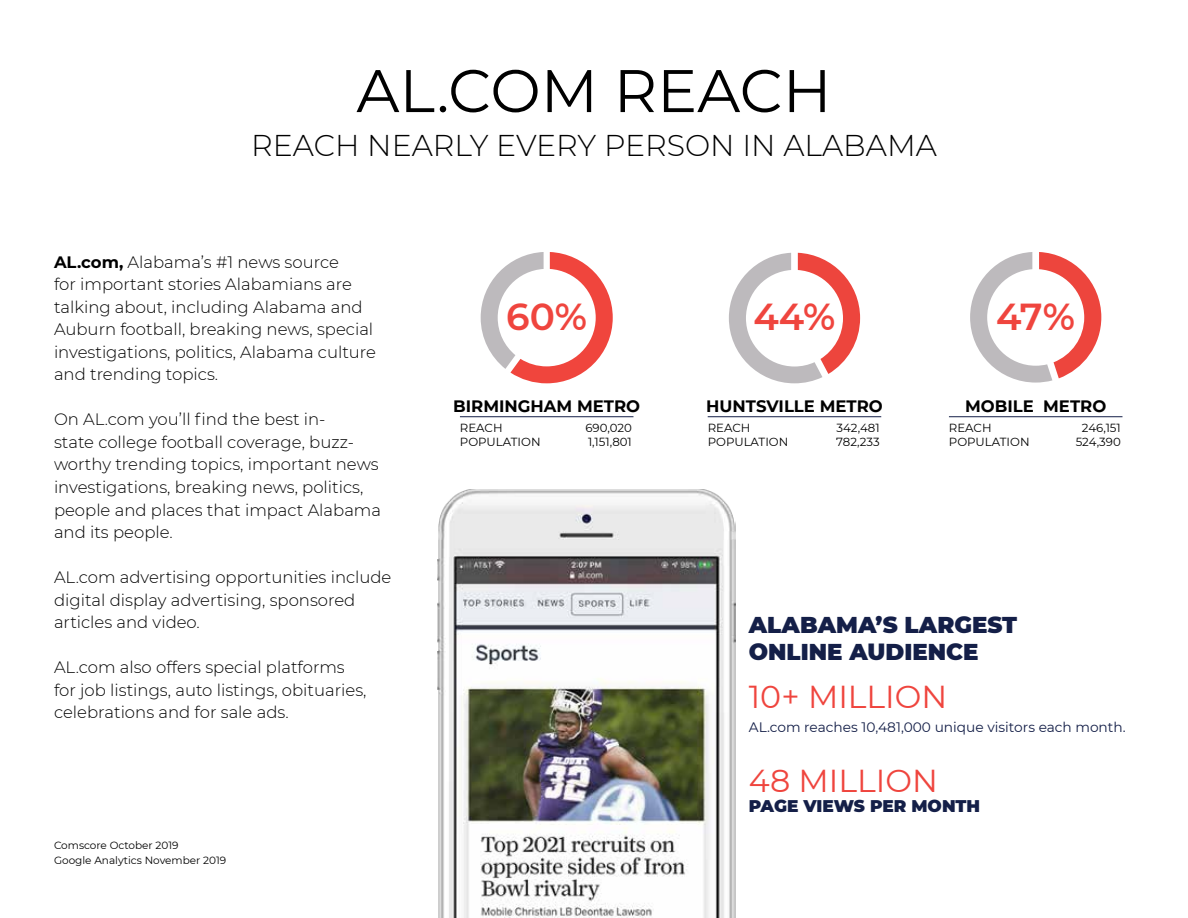
<style>
.page{position:relative;width:1188px;height:918px;background:#fff}
.page>*{position:absolute;margin:0;border:0;box-sizing:border-box;transform-origin:0 0}
.t1{font:60px "Montserrat";color:#000}
.t2{font:600 37.5px "Montserrat";color:#ef453e}
.t3{font:31.65px "Montserrat";color:#ef453e}
.t4{font:300 30px "Montserrat";color:#000}
.t5{font:900 22.95px/27.2px "Montserrat";color:#141f48}
.t6{font:900 16.95px "Montserrat";color:#141f48}
.t7{font:300 16.5px/22.5px "Montserrat";color:#000}
.t8{font:700 16.5px "Montserrat";color:#000}
.t9{font:13.8px "Montserrat";color:#141f48}
.t10{font:11.7px "Montserrat";color:#000}
.t11{font:10.5px/15px "Montserrat";color:#000}
.s1{font-weight:700}
</style>
<div class="page">
<hr style="left:708px;top:416px;width:173px;height:1px;background:#141f48">
<hr style="left:460px;top:416px;width:173px;height:1px;background:#141f48">
<hr style="left:949px;top:416px;width:173px;height:1px;background:#141f48">
<img style="left:438px;top:490px;width:298px;height:428px">
<svg style="left:481px;top:252px;width:132px;height:131px"></svg>
<svg style="left:729px;top:253px;width:131px;height:130px"></svg>
<svg style="left:970px;top:252px;width:131px;height:131px"></svg>
<h1 class="t1" style="left:356px;top:49px;width:477px">AL.COM REACH</h1>
<h3 class="t4" style="left:251px;top:125px;width:687px">REACH NEARLY EVERY PERSON IN ALABAMA</h3>
<p class="t7" style="left:54px;top:250px;width:324px"><span class="s1">AL.com,</span> Alabama’s #1 news source<br>for important stories Alabamians are talking about, including Alabama and Auburn football, breaking news, special investigations, politics, Alabama culture and trending topics.</p>
<p class="t7" style="left:54px;top:408px;width:329px">On AL.com you’ll find the best in-<br>state college football coverage, buzz&shy;worthy trending topics, important news investigations, breaking news, politics, people and places that impact Alabama and its people.</p>
<p class="t7" style="left:54px;top:565px;width:339px">AL.com advertising opportunities include digital display advertising, sponsored articles and video.</p>
<p class="t7" style="left:54px;top:655px;width:314px">AL.com also offers special platforms for job listings, auto listings, obituaries, celebrations and for sale ads.</p>
<p class="t11" style="left:54px;top:837px;width:174px">Comscore October 2019<br>Google Analytics November 2019</p>
<h2 class="t2" style="left:506px;top:290px;width:83px">60%</h2>
<h2 class="t2" style="left:753px;top:290px;width:84px">44%</h2>
<h2 class="t2" style="left:996px;top:290px;width:81px">47%</h2>
<p class="t8" style="left:453px;top:394px;width:188px">BIRMINGHAM METRO</p>
<p class="t10" style="left:460px;top:420px;width:44px">REACH</p>
<p class="t10" style="left:585px;top:420px;width:48px">690,020</p>
<p class="t10" style="left:460px;top:434px;width:82px">POPULATION</p>
<p class="t10" style="left:588px;top:434px;width:45px">1,151,801</p>
<p class="t8" style="left:706px;top:394px;width:178px">HUNTSVILLE METRO</p>
<p class="t10" style="left:708px;top:420px;width:44px">REACH</p>
<p class="t10" style="left:837px;top:420px;width:45px">342,481</p>
<p class="t10" style="left:708px;top:434px;width:82px">POPULATION</p>
<p class="t10" style="left:836px;top:434px;width:45px">782,233</p>
<p class="t8" style="left:965px;top:394px;width:143px">MOBILE METRO</p>
<p class="t10" style="left:949px;top:420px;width:44px">REACH</p>
<p class="t10" style="left:1082px;top:420px;width:40px">246,151</p>
<p class="t10" style="left:949px;top:434px;width:82px">POPULATION</p>
<p class="t10" style="left:1076px;top:434px;width:47px">524,390</p>
<h3 class="t5" style="left:749px;top:610px;width:270px">ALABAMA’S LARGEST<br>ONLINE AUDIENCE</h3>
<h3 class="t3" style="left:749px;top:675px;width:200px">10+ MILLION</h3>
<p class="t9" style="left:749px;top:718px;width:378px">AL.com reaches 10,481,000 unique visitors each month.</p>
<h3 class="t3" style="left:749px;top:759px;width:191px">48 MILLION</h3>
<p class="t6" style="left:749px;top:794px;width:233px">PAGE VIEWS PER MONTH</p>
</div>
